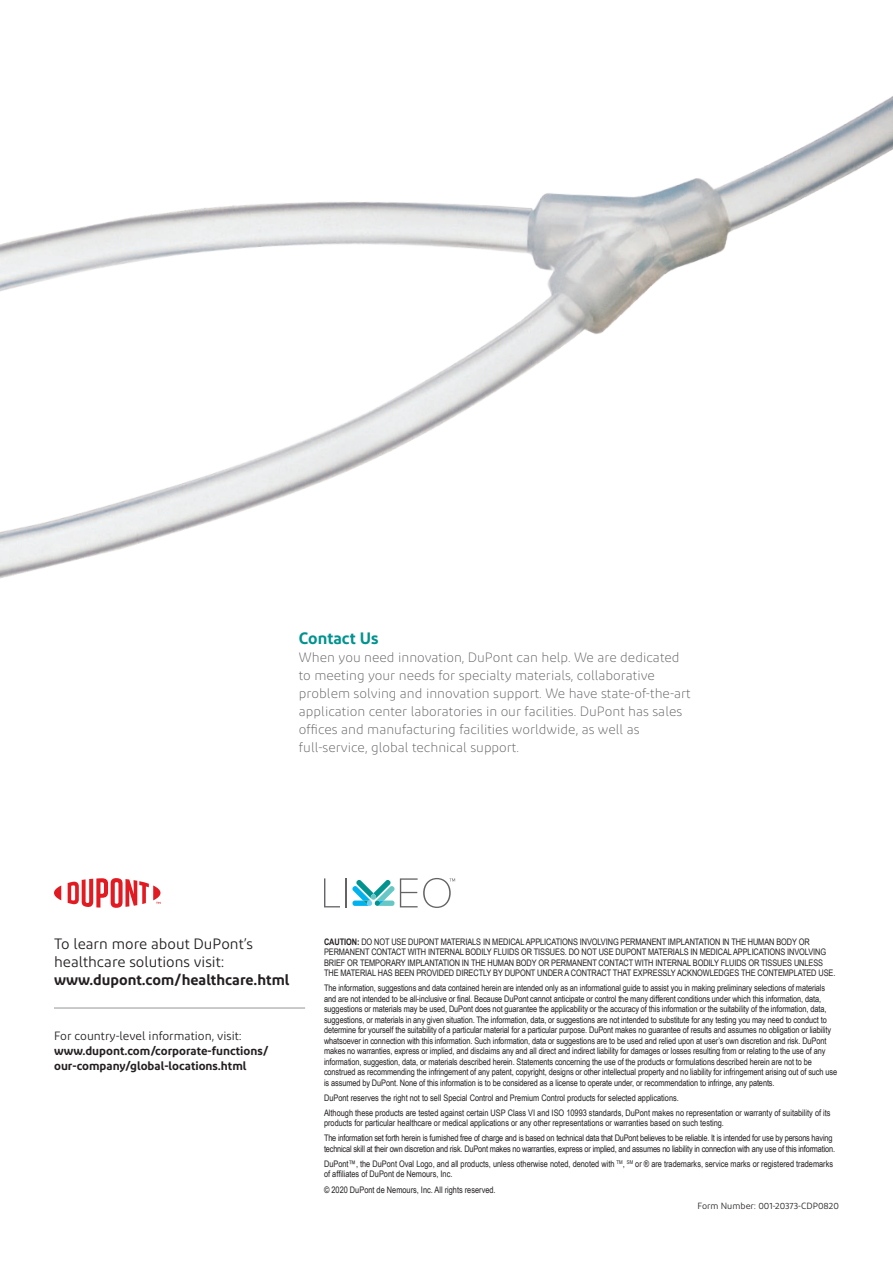
<style>
.page{position:relative;width:893px;height:1263px;background:#fff}
.page>*{position:absolute;margin:0;border:0;box-sizing:border-box;transform-origin:0 0}
.t1{font:600 16.5px "Diodrum";color:#00938f}
.t2{font:15px/18px "Diodrum";color:#231f20}
.t3{font:600 15px "Diodrum";color:#231f20}
.t4{font:300 13.5px/18px "Diodrum";color:#636366}
.t5{font:600 12px/15px "Diodrum";color:#231f20}
.t6{font:12px "Diodrum";color:#231f20}
.t7{font:9px/10.5px "Arial Narrow";letter-spacing:-.01em;color:#231f20}
.t8{font:9px "Diodrum";color:#231f20}
.s1{font-weight:700}
</style>
<div class="page">
<img style="left:0;top:96px;width:893px;height:483px">
<hr style="left:54px;top:1008px;width:251px;height:1px;background:#939598">
<svg style="left:54px;top:885px;width:7px;height:15px"></svg>
<svg style="left:68px;top:878px;width:92px;height:30px"></svg>
<svg style="left:324px;top:878px;width:16px;height:29px"></svg>
<svg style="left:346px;top:878px;width:109px;height:30px"></svg>
<h1 class="t1" style="left:299px;top:627px;width:81px">Contact Us</h1>
<p class="t4" style="left:299px;top:648px;width:393px">When you need innovation, DuPont can help. We are dedicated to meeting your needs for specialty materials, collaborative problem solving and innovation support. We have state-of-the-art application center laboratories in our facilities. DuPont has sales offices and manufacturing facilities worldwide, as well as full-service, global technical support.</p>
<h2 class="t2" style="left:54px;top:935px;width:201px">To learn more about DuPont’s healthcare solutions visit:</h2>
<h2 class="t3" style="left:54px;top:970px;width:237px">www.dupont.com/healthcare.html</h2>
<h3 class="t6" style="left:54px;top:1028px;width:189px">For country-level information, visit:</h3>
<h3 class="t5" style="left:54px;top:1043px;width:216px">www.dupont.com/corporate-functions/ our-company/global-locations.html</h3>
<p class="t7" style="left:324px;top:936px;width:513px"><span class="s1">CAUTION:</span> DO NOT USE DUPONT MATERIALS IN MEDICAL APPLICATIONS INVOLVING PERMANENT IMPLANTATION IN THE HUMAN BODY OR PERMANENT CONTACT WITH INTERNAL BODILY FLUIDS OR TISSUES. DO NOT USE DUPONT MATERIALS IN MEDICAL APPLICATIONS INVOLVING BRIEF OR TEMPORARY IMPLANTATION IN THE HUMAN BODY OR PERMANENT CONTACT WITH INTERNAL BODILY FLUIDS OR TISSUES UNLESS THE MATERIAL HAS BEEN PROVIDED DIRECTLY BY DUPONT UNDER A CONTRACT THAT EXPRESSLY ACKNOWLEDGES THE CONTEMPLATED USE.</p>
<p class="t7" style="left:324px;top:982px;width:515px">The information, suggestions and data contained herein are intended only as an informational guide to assist you in making preliminary selections of materials and are not intended to be all-inclusive or final. Because DuPont cannot anticipate or control the many different conditions under which this information, data, suggestions or materials may be used, DuPont does not guarantee the applicability or the accuracy of this information or the suitability of the information, data, suggestions, or materials in any given situation. The information, data, or suggestions are not intended to substitute for any testing you may need to conduct to determine for yourself the suitability of a particular material for a particular purpose. DuPont makes no guarantee of results and assumes no obligation or liability whatsoever in connection with this information. Such information, data or suggestions are to be used and relied upon at user’s own discretion and risk. DuPont makes no warranties, express or implied, and disclaims any and all direct and indirect liability for damages or losses resulting from or relating to the use of any information, suggestion, data, or materials described herein. Statements concerning the use of the products or formulations described herein are not to be construed as recommending the infringement of any patent, copyright, designs or other intellectual property and no liability for infringement arising out of such use is assumed by DuPont. None of this information is to be considered as a license to operate under, or recommendation to infringe, any patents.</p>
<p class="t7" style="left:324px;top:1090px;width:508px;line-height:15.1px">DuPont reserves the right not to sell Special Control and Premium Control products for selected applications.<br>Although these products are tested against certain USP Class VI and ISO 10993 standards, DuPont makes no representation or warranty of suitability of its</p>
<p class="t7" style="left:324px;top:1115px;width:510px;line-height:15.1px">products for particular healthcare or medical applications or any other representations or warranties based on such testing.<br>The information set forth herein is furnished free of charge and is based on technical data that DuPont believes to be reliable. It is intended for use by persons having</p>
<p class="t7" style="left:324px;top:1141px;width:513px;line-height:15.1px">technical skill at their own discretion and risk. DuPont makes no warranties, express or implied, and assumes no liability in connection with any use of this information.<br>DuPont™, the DuPont Oval Logo, and all products, unless otherwise noted, denoted with <sup>TM</sup>, <sup>SM</sup> or ® are trademarks, service marks or registered trademarks</p>
<p class="t7" style="left:324px;top:1166px;width:173px;line-height:15.1px">of affiliates of DuPont de Nemours, Inc.<br>© 2020 DuPont de Nemours, Inc. All rights reserved.</p>
<p class="t8" style="left:697px;top:1200px;width:143px">Form Number: 001-20373-CDP0820</p>
</div>
